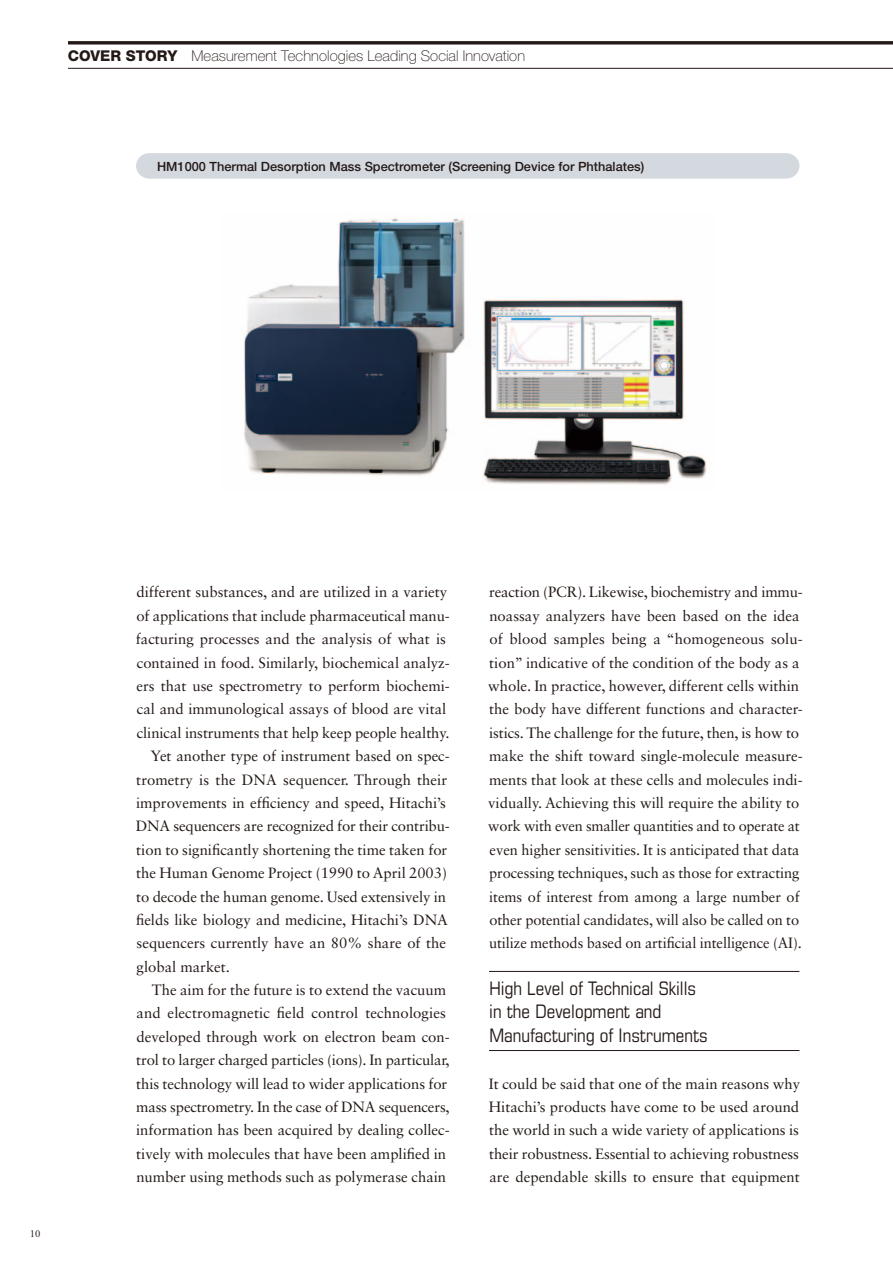
<style>
.page{position:relative;width:893px;height:1263px;background:#fff}
.page>*{position:absolute;margin:0;border:0;box-sizing:border-box;transform-origin:0 0}
.t1{font:condensed 18.6px/23.4px "Eurostile LT Std";color:#231916}
.t2{font:14.85px/23.4px "Sabon LT Std";color:#231916}
.t3{font:100 14.85px "Helvetica Neue LT Std";color:#231916}
.t4{font:500 12.75px "Helvetica Neue LT Std";color:#231916}
.t5{font:10.65px "Adobe Garamond Pro";color:#231916}
.s1{font-weight:800}
.s2{color:#fff}
</style>
<div class="page">
<svg style="left:68px;top:41px;width:824px;height:4px"></svg>
<hr style="left:68px;top:68px;width:824px;height:1px;background:#231916">
<hr style="left:489px;top:971px;width:310px;height:1px;background:#231916">
<hr style="left:489px;top:1050px;width:310px;height:1px;background:#231916">
<img style="left:243px;top:218px;width:464px;height:267px">
<div style="left:136px;top:153px;width:663px;height:26px;background:#d4d9df"></div>
<p class="t3" style="left:68px;top:51px;width:459px"><span class="s1">COVER STORY</span> Measurement Technologies Leading Social Innovation</p>
<p class="t4" style="left:157px;top:162px;width:489px">HM1000 Thermal Desorption Mass Spectrometer (Screening Device for Phthalates)</p>
<p class="t5" style="left:30px;top:1228px;width:15px">10<span class="s2">.</span></p>
<p class="t2" style="left:136px;top:582px;width:312px">different substances, and are utilized in a variety</p>
<p class="t2" style="left:136px;top:605px;width:315px">of applications that include pharmaceutical manu-</p>
<p class="t2" style="left:136px;top:629px;width:311px">facturing processes and the analysis of what is</p>
<p class="t2" style="left:137px;top:652px;width:315px">contained in food. Similarly, biochemical analyz-</p>
<p class="t2" style="left:137px;top:675px;width:315px">ers that use spectrometry to perform biochemi-</p>
<p class="t2" style="left:137px;top:699px;width:311px">cal and immunological assays of blood are vital</p>
<p class="t2" style="left:137px;top:722px;width:314px">clinical instruments that help keep people healthy.</p>
<p class="t2" style="left:151px;top:746px;width:301px">Yet another type of instrument based on spec-</p>
<p class="t2" style="left:136px;top:769px;width:312px">trometry is the DNA sequencer. Through their</p>
<p class="t2" style="left:136px;top:792px;width:311px">improvements in efficiency and speed, Hitachi’s</p>
<p class="t2" style="left:136px;top:816px;width:315px">DNA sequencers are recognized for their contribu-</p>
<p class="t2" style="left:136px;top:839px;width:313px">tion to significantly shortening the time taken for</p>
<p class="t2" style="left:136px;top:862px;width:312px">the Human Genome Project (1990 to April 2003)</p>
<p class="t2" style="left:136px;top:886px;width:311px">to decode the human genome. Used extensively in</p>
<p class="t2" style="left:136px;top:909px;width:313px">fields like biology and medicine, Hitachi’s DNA</p>
<p class="t2" style="left:137px;top:933px;width:311px">sequencers currently have an 80% share of the</p>
<p class="t2" style="left:137px;top:956px;width:95px">global market.</p>
<p class="t2" style="left:152px;top:979px;width:296px">The aim for the future is to extend the vacuum</p>
<p class="t2" style="left:136px;top:1003px;width:311px">and electromagnetic field control technologies</p>
<p class="t2" style="left:136px;top:1026px;width:315px">developed through work on electron beam con-</p>
<p class="t2" style="left:136px;top:1050px;width:315px">trol to larger charged particles (ions). In particular,</p>
<p class="t2" style="left:136px;top:1073px;width:313px">this technology will lead to wider applications for</p>
<p class="t2" style="left:136px;top:1096px;width:315px">mass spectrometry. In the case of DNA sequencers,</p>
<p class="t2" style="left:136px;top:1120px;width:315px">information has been acquired by dealing collec-</p>
<p class="t2" style="left:136px;top:1143px;width:311px">tively with molecules that have been amplified in</p>
<p class="t2" style="left:136px;top:1166px;width:311px">number using methods such as polymerase chain</p>
<p class="t2" style="left:488px;top:582px;width:316px">reaction (PCR). Likewise, biochemistry and immu&shy;noassay analyzers have been based on the idea of blood samples being a “homogeneous solu&shy;tion” indicative of the condition of the body as a whole. In practice, however, different cells within the body have different functions and character&shy;istics. The challenge for the future, then, is how to make the shift toward single-molecule measure&shy;ments that look at these cells and molecules indi&shy;vidually. Achieving this will require the ability to work with even smaller quantities and to operate at even higher sensitivities. It is anticipated that data processing techniques, such as those for extracting items of interest from among a large number of other potential candidates, will also be called on to utilize methods based on artificial intelligence (AI).</p>
<p class="t1" style="left:489px;top:978px;width:220px">High Level of Technical Skills in the Development and<br>Manufacturing of Instruments</p>
<p class="t2" style="left:489px;top:1073px;width:313px;text-align:justify">It could be said that one of the main reasons why Hitachi’s products have come to be used around the world in such a wide variety of applications is their robustness. Essential to achieving robustness are dependable skills to ensure that equipment</p>
</div>
